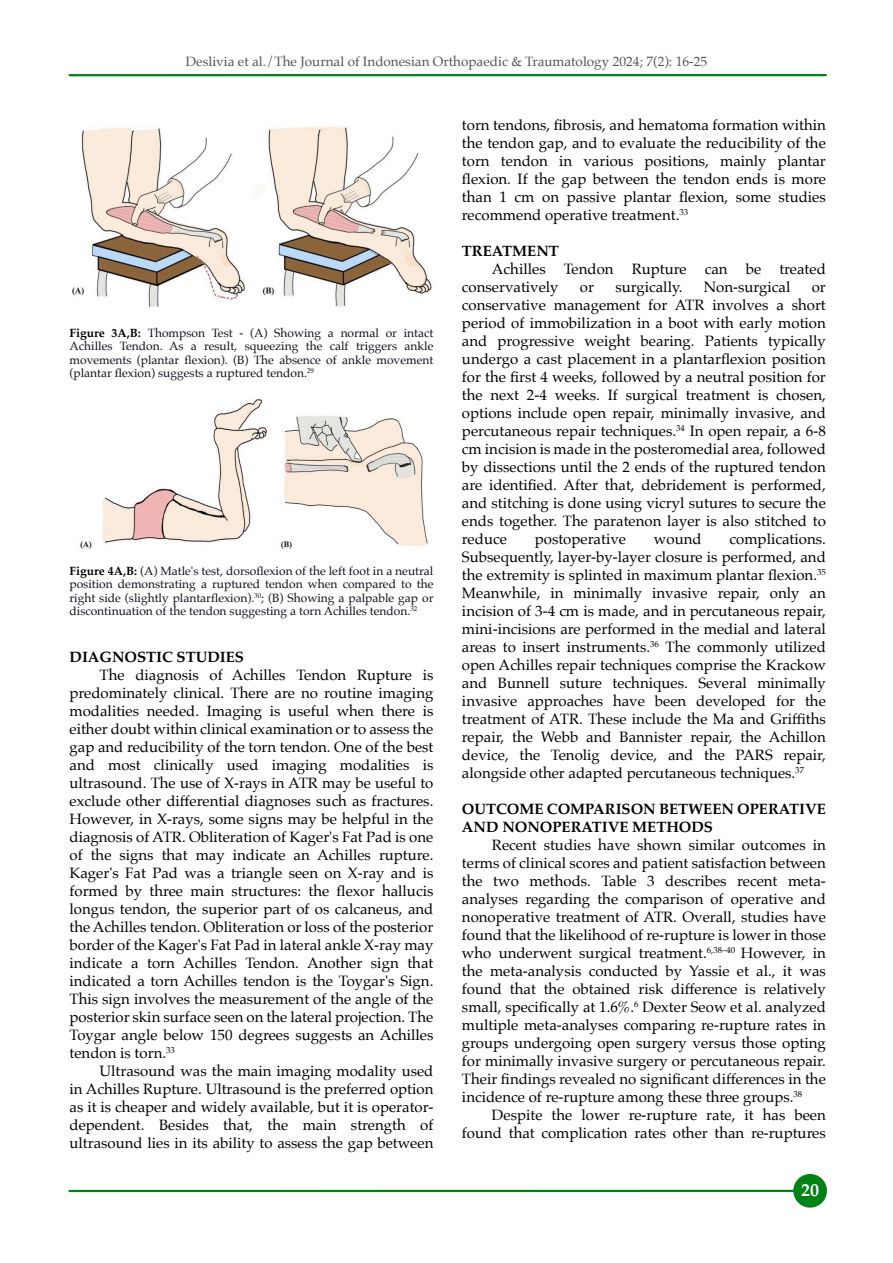
<style>
.page{position:relative;width:893px;height:1263px;background:#fff}
.page>*{position:absolute;margin:0;border:0;box-sizing:border-box;transform-origin:0 0}
.t1{font:700 18px "Palatino";color:#fff}
.t2{font:15px/18px "Palatino";color:#000;text-align:justify}
.t3{font:700 15px/18px "Palatino";color:#000}
.t4{font:13.5px "Palatino";color:#535353}
.t5{font:12px/13.5px "Palatino";color:#0e101a;text-align:justify}
.s1{font-weight:700;color:#000}
</style>
<div class="page">
<hr style="left:70px;top:1190px;width:726px;height:2px;background:#008215">
<hr style="left:70px;top:74px;width:756px;height:2px;background:#008215">
<div style="left:793px;top:1174px;width:34px;height:33px;background:#008215;border:2px solid #008215;border-radius:50%"></div>
<img style="left:72px;top:126px;width:360px;height:182px">
<img style="left:80px;top:399px;width:348px;height:150px">
<p class="t4" style="left:186px;top:55px;width:523px">Deslivia et al./The Journal of Indonesian Orthopaedic &amp; Traumatology 2024; 7(2): 16-25</p>
<p class="t5" style="left:70px;top:327px;width:365px"><span class="s1">Figure 3A,B:</span> Thompson Test - (A) Showing a normal or intact Achilles Tendon. As a result, squeezing the calf triggers ankle movements (plantar flexion). (B) The absence of ankle movement (plantar flexion) suggests a ruptured tendon.<sup>29</sup></p>
<p class="t5" style="left:70px;top:565px;width:365px"><span class="s1">Figure 4A,B:</span> (A) Matle's test, dorsoflexion of the left foot in a neutral position demonstrating a ruptured tendon when compared to the right side (slightly plantarflexion).<sup>30</sup>; (B) Showing a palpable gap or discontinuation of the tendon suggesting a torn Achilles tendon.<sup>32</sup></p>
<p class="t3" style="left:70px;top:649px;width:176px">DIAGNOSTIC STUDIES</p>
<p class="t2" style="left:70px;top:667px;width:365px;text-indent:30px">The diagnosis of Achilles Tendon Rupture is predominately clinical. There are no routine imaging modalities needed. Imaging is useful when there is either doubt within clinical examination or to assess the gap and reducibility of the torn tendon. One of the best and most clinically used imaging modalities is ultrasound. The use of X-rays in ATR may be useful to exclude other differential diagnoses such as fractures.<br>However, in X-rays, some signs may be helpful in the diagnosis of ATR. Obliteration of Kager's Fat Pad is one of the signs that may indicate an Achilles rupture.<br>Kager's Fat Pad was a triangle seen on X-ray and is formed by three main structures: the flexor hallucis longus tendon, the superior part of os calcaneus, and the Achilles tendon. Obliteration or loss of the posterior border of the Kager's Fat Pad in lateral ankle X-ray may indicate a torn Achilles Tendon. Another sign that indicated a torn Achilles tendon is the Toygar's Sign.<br>This sign involves the measurement of the angle of the posterior skin surface seen on the lateral projection. The Toygar angle below 150 degrees suggests an Achilles tendon is torn.<sup>33</sup></p>
<p class="t2" style="left:70px;top:1063px;width:365px;text-indent:30px">Ultrasound was the main imaging modality used in Achilles Rupture. Ultrasound is the preferred option as it is cheaper and widely available, but it is operator&shy;dependent. Besides that, the main strength of ultrasound lies in its ability to assess the gap between</p>
<p class="t2" style="left:462px;top:116px;width:365px">torn tendons, fibrosis, and hematoma formation within the tendon gap, and to evaluate the reducibility of the torn tendon in various positions, mainly plantar flexion. If the gap between the tendon ends is more than 1 cm on passive plantar flexion, some studies recommend operative treatment.<sup>33</sup></p>
<p class="t3" style="left:462px;top:242px;width:98px">TREATMENT</p>
<p class="t2" style="left:462px;top:260px;width:365px;text-indent:30px">Achilles Tendon Rupture can be treated conservatively</p>
<p class="t2" style="left:580px;top:278px;width:16px">or</p>
<p class="t2" style="left:615px;top:278px;width:69px">surgically.</p>
<p class="t2" style="left:704px;top:278px;width:88px">Non-surgical</p>
<p class="t2" style="left:462px;top:278px;width:365px;text-indent:350px">or conservative management for ATR involves a short period of immobilization in a boot with early motion and progressive weight bearing. Patients typically undergo a cast placement in a plantarflexion position for the first 4 weeks, followed by a neutral position for the next 2-4 weeks. If surgical treatment is chosen, options include open repair, minimally invasive, and percutaneous repair techniques.<sup>34</sup> In open repair, a 6-8 cm incision is made in the posteromedial area, followed by dissections until the 2 ends of the ruptured tendon are identified. After that, debridement is performed, and stitching is done using vicryl sutures to secure the ends together. The paratenon layer is also stitched to reduce</p>
<p class="t2" style="left:462px;top:530px;width:365px;text-indent:268px">complications.<br>Subsequently, layer-by-layer closure is performed, and the extremity is splinted in maximum plantar flexion.<sup>35<br></sup>Meanwhile, in minimally invasive repair, only an incision of 3-4 cm is made, and in percutaneous repair, mini-incisions are performed in the medial and lateral areas to insert instruments.<sup>36</sup> The commonly utilized open Achilles repair techniques comprise the Krackow and Bunnell suture techniques. Several minimally invasive approaches have been developed for the treatment of ATR. These include the Ma and Griffiths repair, the Webb and Bannister repair, the Achillon device, the Tenolig device, and the PARS repair, alongside other adapted percutaneous techniques.<sup>37</sup></p>
<p class="t3" style="left:462px;top:800px;width:365px">OUTCOME COMPARISON BETWEEN OPERATIVE<br>AND NONOPERATIVE METHODS</p>
<p class="t2" style="left:462px;top:836px;width:365px;text-indent:30px">Recent studies have shown similar outcomes in terms of clinical scores and patient satisfaction between the two methods. Table 3 describes recent meta&shy;analyses regarding the comparison of operative and nonoperative treatment of ATR. Overall, studies have found that the likelihood of re-rupture is lower in those who underwent surgical treatment.<sup>6,38–40</sup> However, in the meta-analysis conducted by Yassie et al., it was found that the obtained risk difference is relatively small, specifically at 1.6%.<sup>6</sup> Dexter Seow et al. analyzed multiple meta-analyses comparing re-rupture rates in groups undergoing open surgery versus those opting for minimally invasive surgery or percutaneous repair.<br>Their findings revealed no significant differences in the incidence of re-rupture among these three groups.<sup>38</sup></p>
<p class="t2" style="left:462px;top:1106px;width:365px;text-align:right">Despite the lower re-rupture rate, it has been found that complication rates other than re-ruptures</p>
<p class="t2" style="left:535px;top:530px;width:93px">postoperative</p>
<p class="t2" style="left:654px;top:530px;width:49px">wound</p>
<p class="t1" style="left:801px;top:1182px;width:19px">20</p>
</div>
